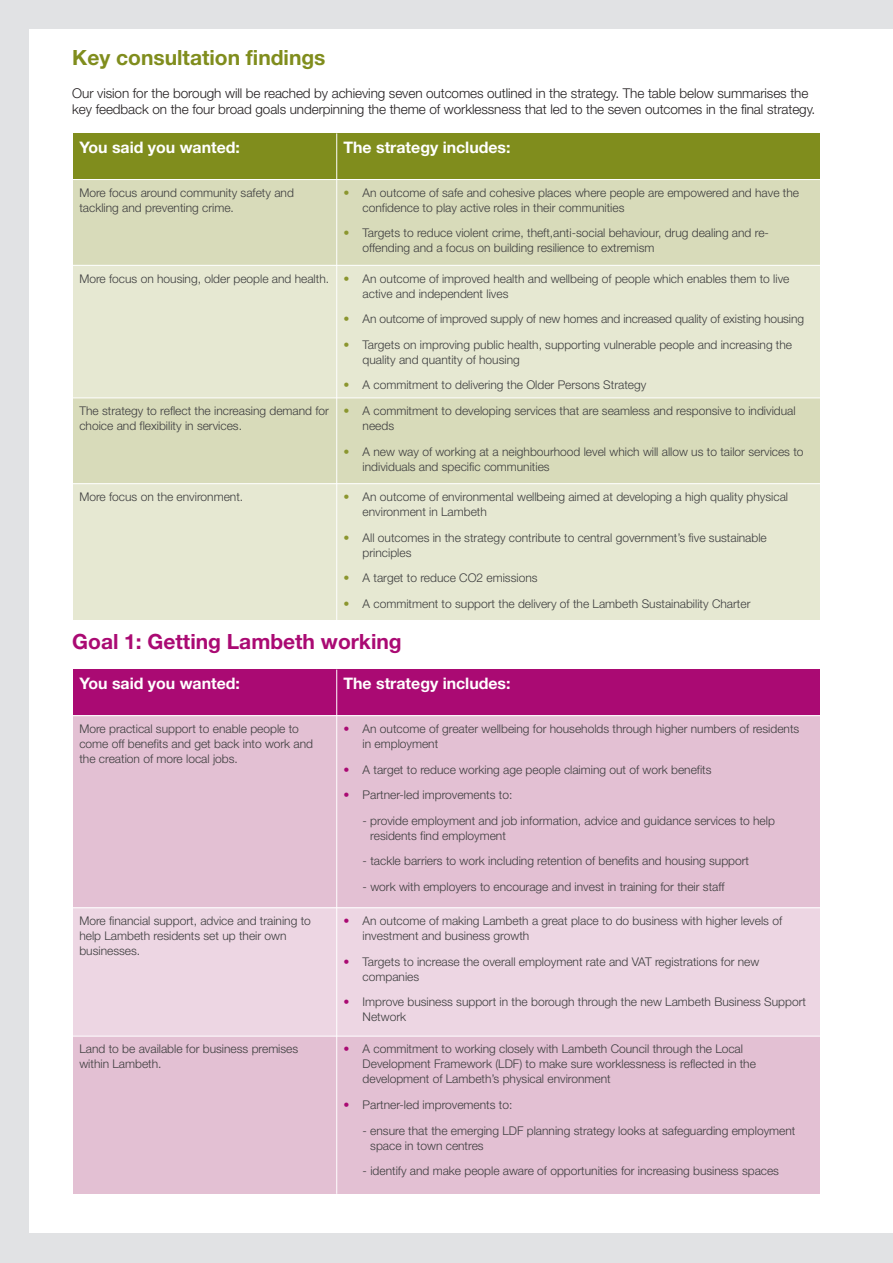
<style>
.page{position:relative;width:893px;height:1263px;background:#e1e2e4}
.page>*{position:absolute;margin:0;border:0;box-sizing:border-box;transform-origin:0 0}
.t1{font:700 21px "Helvetica Neue";color:#aa0a73}
.t2{font:700 21px "Helvetica Neue";color:#808d1d}
.t3{font:700 15.9px "Helvetica Neue";color:#fff}
.t4{font:300 13.5px/16.5px "Helvetica Neue";letter-spacing:-.005em;color:#231f20}
.t5{font:300 12px/15px "Helvetica Neue";color:#3e3e3f}
.s1{color:#8b962f}
.s2{color:#aa0a73}
</style>
<div class="page">
<div style="left:30px;top:30px;width:863px;height:1203px;background:#fff"></div>
<div style="left:73px;top:133px;width:264px;height:47px;background:#808d1d"></div>
<div style="left:337px;top:133px;width:483px;height:47px;background:#808d1d"></div>
<div style="left:73px;top:180px;width:264px;height:85px;background:#d8dbba"></div>
<div style="left:337px;top:180px;width:483px;height:85px;background:#d8dbba"></div>
<div style="left:73px;top:265px;width:264px;height:133px;background:#e6e8d2"></div>
<div style="left:337px;top:265px;width:483px;height:133px;background:#e6e8d2"></div>
<div style="left:73px;top:398px;width:264px;height:86px;background:#d8dbba"></div>
<div style="left:337px;top:398px;width:483px;height:86px;background:#d8dbba"></div>
<div style="left:73px;top:484px;width:264px;height:136px;background:#e6e8d2"></div>
<div style="left:337px;top:484px;width:483px;height:136px;background:#e6e8d2"></div>
<hr style="left:336px;top:133px;width:1px;height:487px;background:#fff">
<hr style="left:72px;top:179px;width:749px;height:1px;background:#fff">
<hr style="left:72px;top:265px;width:749px;height:1px;background:#fff">
<hr style="left:72px;top:397px;width:749px;height:1px;background:#fff">
<hr style="left:72px;top:483px;width:749px;height:1px;background:#fff">
<div style="left:73px;top:669px;width:264px;height:47px;background:#aa0a73"></div>
<div style="left:337px;top:669px;width:483px;height:47px;background:#aa0a73"></div>
<div style="left:73px;top:716px;width:264px;height:192px;background:#e3c0d3"></div>
<div style="left:337px;top:716px;width:483px;height:192px;background:#e3c0d3"></div>
<div style="left:73px;top:908px;width:264px;height:128px;background:#edd6e3"></div>
<div style="left:337px;top:908px;width:483px;height:128px;background:#edd6e3"></div>
<div style="left:73px;top:1036px;width:264px;height:158px;background:#e3c0d3"></div>
<div style="left:337px;top:1036px;width:483px;height:158px;background:#e3c0d3"></div>
<hr style="left:336px;top:669px;width:1px;height:525px;background:#fff">
<hr style="left:72px;top:715px;width:749px;height:1px;background:#fff">
<hr style="left:72px;top:907px;width:749px;height:1px;background:#fff">
<hr style="left:72px;top:1036px;width:749px;height:1px;background:#fff">
<h1 class="t2" style="left:72px;top:50px;width:255px">Key consultation findings</h1>
<p class="t4" style="left:72px;top:86px;width:745px">Our vision for the borough will be reached by achieving seven outcomes outlined in the strategy. The table below summarises the key feedback on the four broad goals underpinning the theme of worklessness that led to the seven outcomes in the final strategy.</p>
<h2 class="t3" style="left:79px;top:142px;width:162px">You said you wanted:</h2>
<h2 class="t3" style="left:343px;top:142px;width:169px">The strategy includes:</h2>
<p class="t5" style="left:79px;top:186px;width:216px">More focus around community safety and tackling and preventing crime.</p>
<p class="t5" style="left:363px;top:186px;width:438px;text-indent:-19px"><span class="s1">•</span> An outcome of safe and cohesive places where people are empowered and have the confidence to play active roles in their communities</p>
<p class="t5" style="left:363px;top:227px;width:408px;text-indent:-19px"><span class="s1">•</span> Targets to reduce violent crime, theft,anti-social behaviour, drug dealing and re&shy;offending and a focus on building resilience to extremism</p>
<p class="t5" style="left:79px;top:272px;width:712px;text-align:center">More focus on housing, older people and health. <span class="s1">•</span> An outcome of improved health and wellbeing of people which enables them to live active and independent lives</p>
<p class="t5" style="left:343px;top:312px;width:462px"><span class="s1">•</span> An outcome of improved supply of new homes and increased quality of existing housing</p>
<p class="t5" style="left:363px;top:338px;width:431px;text-indent:-19px"><span class="s1">•</span> Targets on improving public health, supporting vulnerable people and increasing the quality and quantity of housing</p>
<p class="t5" style="left:343px;top:379px;width:304px"><span class="s1">•</span> A commitment to delivering the Older Persons Strategy</p>
<p class="t5" style="left:79px;top:404px;width:251px">The strategy to reflect the increasing demand for choice and flexibility in services.</p>
<p class="t5" style="left:363px;top:404px;width:435px;text-indent:-19px"><span class="s1">•</span> A commitment to developing services that are seamless and responsive to individual needs</p>
<p class="t5" style="left:363px;top:445px;width:442px;text-indent:-19px"><span class="s1">•</span> A new way of working at a neighbourhood level which will allow us to tailor services to individuals and specific communities</p>
<p class="t5" style="left:79px;top:490px;width:165px">More focus on the environment.</p>
<p class="t5" style="left:363px;top:490px;width:427px;text-indent:-19px"><span class="s1">•</span> An outcome of environmental wellbeing aimed at developing a high quality physical environment in Lambeth</p>
<p class="t5" style="left:363px;top:531px;width:406px;text-indent:-19px"><span class="s1">•</span> All outcomes in the strategy contribute to central government’s five sustainable principles</p>
<p class="t5" style="left:343px;top:571px;width:196px"><span class="s1">•</span> A target to reduce CO2 emissions</p>
<p class="t5" style="left:343px;top:597px;width:408px"><span class="s1">•</span> A commitment to support the delivery of the Lambeth Sustainability Charter</p>
<h1 class="t1" style="left:72px;top:634px;width:331px">Goal 1: Getting Lambeth working</h1>
<h2 class="t3" style="left:79px;top:678px;width:162px">You said you wanted:</h2>
<h2 class="t3" style="left:343px;top:678px;width:169px">The strategy includes:</h2>
<p class="t5" style="left:79px;top:722px;width:235px">More practical support to enable people to come off benefits and get back into work and the creation of more local jobs.</p>
<p class="t5" style="left:363px;top:722px;width:438px;text-indent:-19px"><span class="s2">•</span> An outcome of greater wellbeing for households through higher numbers of residents in employment</p>
<p class="t5" style="left:343px;top:763px;width:370px"><span class="s2">•</span> A target to reduce working age people claiming out of work benefits</p>
<p class="t5" style="left:343px;top:788px;width:170px"><span class="s2">•</span> Partner-led improvements to:</p>
<p class="t5" style="left:370px;top:814px;width:406px;text-indent:-8px">- provide employment and job information, advice and guidance services to help residents find employment</p>
<p class="t5" style="left:363px;top:855px;width:388px">- tackle barriers to work including retention of benefits and housing support</p>
<p class="t5" style="left:363px;top:880px;width:363px">- work with employers to encourage and invest in training for their staff</p>
<p class="t5" style="left:79px;top:914px;width:233px">More financial support, advice and training to help Lambeth residents set up their own businesses.</p>
<p class="t5" style="left:363px;top:914px;width:421px;text-indent:-19px"><span class="s2">•</span> An outcome of making Lambeth a great place to do business with higher levels of investment and business growth</p>
<p class="t5" style="left:363px;top:955px;width:398px;text-indent:-19px"><span class="s2">•</span> Targets to increase the overall employment rate and VAT registrations for new companies</p>
<p class="t5" style="left:363px;top:996px;width:445px;text-indent:-19px"><span class="s2">•</span> Improve business support in the borough through the new Lambeth Business Support<br>Network</p>
<p class="t5" style="left:79px;top:1043px;width:220px">Land to be available for business premises within Lambeth.</p>
<p class="t5" style="left:363px;top:1043px;width:395px;text-indent:-19px"><span class="s2">•</span> A commitment to working closely with Lambeth Council through the Local<br>Development Framework (LDF) to make sure worklessness is reflected in the development of Lambeth’s physical environment</p>
<p class="t5" style="left:343px;top:1098px;width:170px"><span class="s2">•</span> Partner-led improvements to:</p>
<p class="t5" style="left:370px;top:1124px;width:427px;text-indent:-8px">- ensure that the emerging LDF planning strategy looks at safeguarding employment space in town centres</p>
<p class="t5" style="left:363px;top:1164px;width:418px">- identify and make people aware of opportunities for increasing business spaces</p>
</div>
